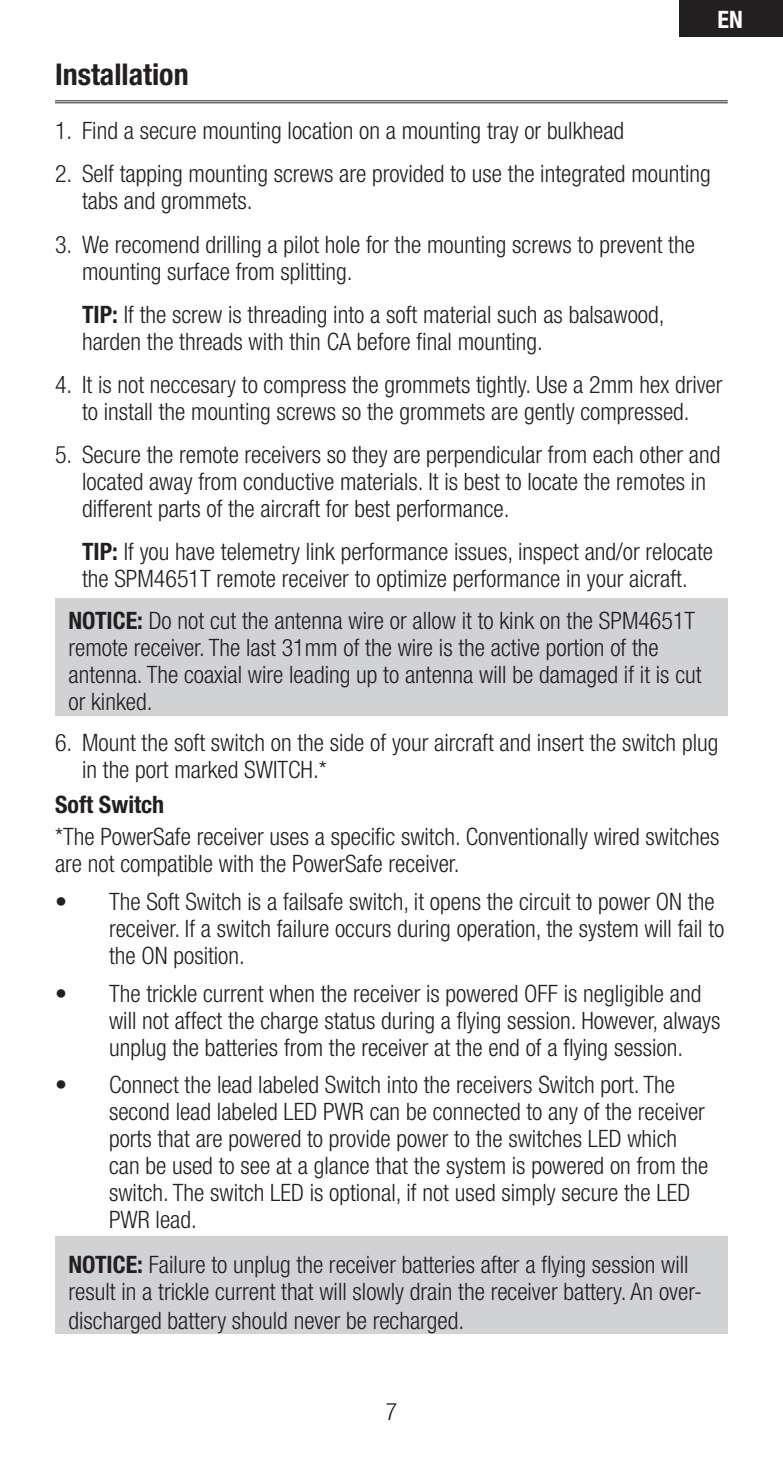
<style>
.page{position:relative;width:783px;height:1458px;background:#fff}
.page>*{position:absolute;margin:0;border:0;box-sizing:border-box;transform-origin:0 0}
.Head{font:700 condensed 30px "Helvetica Neue LT Std";color:#231f20}
.Warranty_Header{font:300 condensed 24px/27px "Helvetica Neue LT Std";color:#231f20}
.MAIN_SUBHEADS{font:300 condensed 24px/27px "Helvetica Neue LT Std";color:#231f20}
.MAIN_BODY{font:300 condensed 24px/27px "Helvetica Neue LT Std";color:#231f20}
.MAIN_BODY-2{font:700 condensed 24px "Helvetica Neue LT Std";color:#231f20}
.t1{font:700 condensed 24px "Helvetica Neue LT Std";color:#fff}
.s1{font-weight:700}
</style>
<div class="page">
<div style="left:679px;top:0;width:104px;height:36px;background:#231f20"></div>
<div style="left:55px;top:598px;width:673px;height:118px;background:#d1d2d4"></div>
<div style="left:55px;top:1236px;width:673px;height:97px;background:#d1d2d4"></div>
<hr style="left:55px;top:100px;width:673px;height:1px;background:#231f20">
<hr style="left:55px;top:102px;width:673px;height:1px;background:#231f20">
<p class="t1" style="left:718px;top:5px;width:27px">EN</p>
<p class="Head" style="left:55px;top:56px;width:135px">Installation</p>
<p class="Warranty_Header" style="left:55px;top:117px;width:571px">1. Find a secure mounting location on a mounting tray or bulkhead</p>
<p class="Warranty_Header" style="left:82px;top:160px;width:630px;text-indent:-27px">2. Self tapping mounting screws are provided to use the integrated mounting tabs and grommets.</p>
<p class="Warranty_Header" style="left:82px;top:230px;width:614px;text-indent:-27px">3. We recomend drilling a pilot hole for the mounting screws to prevent the mounting surface from splitting.</p>
<p class="MAIN_SUBHEADS" style="left:82px;top:301px;width:584px"><span class="s1">TIP:</span> If the screw is threading into a soft material such as balsawood, harden the threads with thin CA before final mounting.</p>
<p class="Warranty_Header" style="left:55px;top:371px;width:669px;text-align:center">4. It is not neccesary to compress the grommets tightly. Use a 2mm hex driver to install the mounting screws so the grommets are gently compressed.</p>
<p class="Warranty_Header" style="left:82px;top:441px;width:640px;text-indent:-27px">5. Secure the remote receivers so they are perpendicular from each other and located away from conductive materials. It is best to locate the remotes in different parts of the aircraft for best performance.</p>
<p class="MAIN_SUBHEADS" style="left:82px;top:538px;width:633px"><span class="s1">TIP:</span> If you have telemetry link performance issues, inspect and/or relocate the SPM4651T remote receiver to optimize performance in your aicraft.</p>
<p class="Warranty_Header" style="left:69px;top:607px;width:635px"><span class="s1">NOTICE:</span> Do not cut the antenna wire or allow it to kink on the SPM4651T remote receiver. The last 31mm of the wire is the active portion of the antenna. The coaxial wire leading up to antenna will be damaged if it is cut or kinked.</p>
<p class="Warranty_Header" style="left:82px;top:728px;width:638px;text-indent:-27px">6. Mount the soft switch on the side of your aircraft and insert the switch plug in the port marked SWITCH.*</p>
<p class="MAIN_BODY-2" style="left:55px;top:790px;width:111px">Soft Switch</p>
<p class="MAIN_BODY" style="left:55px;top:823px;width:666px">*The PowerSafe receiver uses a specific switch. Conventionally wired switches are not compatible with the PowerSafe receiver.</p>
<p class="Warranty_Header" style="left:109px;top:888px;width:617px;text-indent:-54px">• The Soft Switch is a failsafe switch, it opens the circuit to power ON the receiver. If a switch failure occurs during operation, the system will fail to the ON position.</p>
<p class="Warranty_Header" style="left:109px;top:980px;width:613px;text-indent:-54px">• The trickle current when the receiver is powered OFF is negligible and will not affect the charge status during a flying session. However, always unplug the batteries from the receiver at the end of a flying session.</p>
<p class="Warranty_Header" style="left:109px;top:1071px;width:601px;text-indent:-54px">• Connect the lead labeled Switch into the receivers Switch port. The second lead labeled LED PWR can be connected to any of the receiver ports that are powered to provide power to the switches LED which can be used to see at a glance that the system is powered on from the switch. The switch LED is optional, if not used simply secure the LED PWR lead.</p>
<p class="Warranty_Header" style="left:69px;top:1250px;width:635px;line-height:27.9px"><span class="s1">NOTICE:</span> Failure to unplug the receiver batteries after a flying session will result in a trickle current that will slowly drain the receiver battery. An over&shy;discharged battery should never be recharged.</p>
<p class="Warranty_Header" style="left:386px;top:1398px;width:13px">7</p>
</div>
